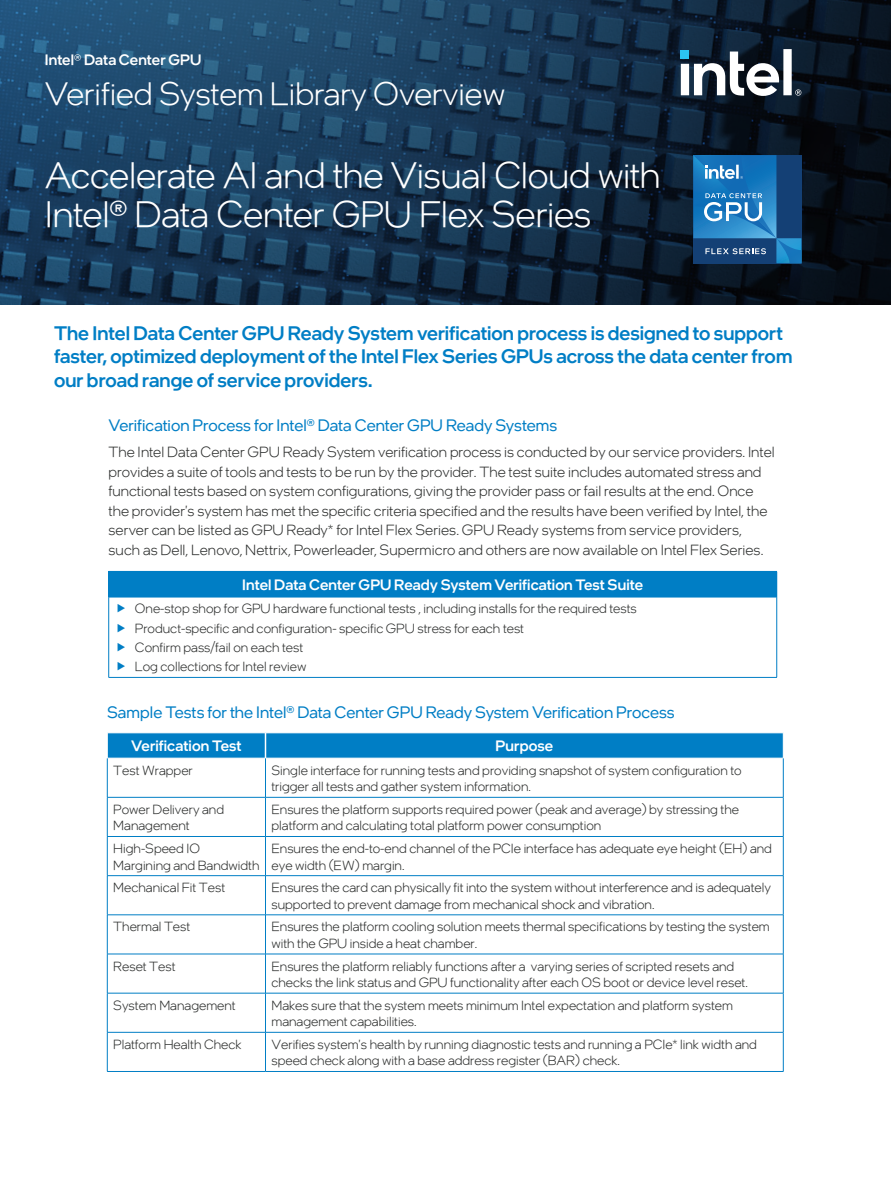
<style>
.page{position:relative;width:891px;height:1188px;background:#fff}
.page>*{position:absolute;margin:0;border:0;box-sizing:border-box;transform-origin:0 0}
.t1{font:300 37.5px/39px "Intel One Display";letter-spacing:-.01em;color:#fff}
.t2{font:300 33px "Intel One Display";color:#fff}
.t3{font:500 19.5px/23.4px "Intel One Display";color:#007ec5}
.t4{font:16.5px "Intel One Display";color:#007ec5}
.t5{font:300 15px/19.5px "Intel One Display";color:#2d2f2e}
.t6{font:500 15px "Intel One Display";letter-spacing:.005em;color:#fff}
.t7{font:300 13.5px/16.5px "Intel One Display";color:#2d2f2e}
.s1{font-weight:300}
</style>
<div class="page">
<svg style="left:0;top:0;width:891px;height:305px;background:#16334e"></svg>
<svg style="left:681px;top:49px;width:120px;height:47px"></svg>
<div style="left:109px;top:571px;width:668px;height:26px;background:#007ec5"></div>
<hr style="left:108px;top:597px;width:1px;height:80px;background:#007ec5">
<hr style="left:776px;top:597px;width:1px;height:80px;background:#007ec5">
<hr style="left:109px;top:677px;width:668px;height:1px;background:#007ec5">
<svg style="left:108px;top:572px;width:1px;height:25px"></svg>
<hr style="left:109px;top:596px;width:668px;height:2px;background:#007ec5">
<svg style="left:107px;top:733px;width:677px;height:25px;background:#0881c6"></svg>
<hr style="left:107px;top:758px;width:1px;height:39px;background:#007ec5">
<hr style="left:265px;top:758px;width:1px;height:39px;background:#007ec5">
<hr style="left:783px;top:758px;width:1px;height:39px;background:#007ec5">
<hr style="left:107px;top:797px;width:159px;height:1px;background:#007ec5">
<hr style="left:107px;top:798px;width:1px;height:38px;background:#007ec5">
<hr style="left:266px;top:797px;width:517px;height:1px;background:#007ec5">
<hr style="left:265px;top:798px;width:1px;height:38px;background:#007ec5">
<hr style="left:783px;top:798px;width:1px;height:38px;background:#007ec5">
<hr style="left:107px;top:836px;width:159px;height:1px;background:#007ec5">
<hr style="left:107px;top:837px;width:1px;height:38px;background:#007ec5">
<hr style="left:266px;top:836px;width:517px;height:1px;background:#007ec5">
<hr style="left:265px;top:837px;width:1px;height:38px;background:#007ec5">
<hr style="left:783px;top:837px;width:1px;height:38px;background:#007ec5">
<hr style="left:107px;top:875px;width:159px;height:1px;background:#007ec5">
<hr style="left:107px;top:876px;width:1px;height:39px;background:#007ec5">
<hr style="left:266px;top:875px;width:517px;height:1px;background:#007ec5">
<hr style="left:265px;top:876px;width:1px;height:39px;background:#007ec5">
<hr style="left:783px;top:876px;width:1px;height:39px;background:#007ec5">
<hr style="left:107px;top:915px;width:159px;height:1px;background:#007ec5">
<hr style="left:107px;top:915px;width:1px;height:39px;background:#007ec5">
<hr style="left:266px;top:915px;width:517px;height:1px;background:#007ec5">
<hr style="left:265px;top:915px;width:1px;height:39px;background:#007ec5">
<hr style="left:783px;top:915px;width:1px;height:39px;background:#007ec5">
<hr style="left:107px;top:954px;width:159px;height:1px;background:#007ec5">
<hr style="left:107px;top:954px;width:1px;height:39px;background:#007ec5">
<hr style="left:266px;top:954px;width:517px;height:1px;background:#007ec5">
<hr style="left:265px;top:954px;width:1px;height:39px;background:#007ec5">
<hr style="left:783px;top:954px;width:1px;height:39px;background:#007ec5">
<hr style="left:107px;top:993px;width:159px;height:1px;background:#007ec5">
<hr style="left:107px;top:993px;width:1px;height:39px;background:#007ec5">
<hr style="left:266px;top:993px;width:517px;height:1px;background:#007ec5">
<hr style="left:265px;top:993px;width:1px;height:39px;background:#007ec5">
<hr style="left:783px;top:993px;width:1px;height:39px;background:#007ec5">
<hr style="left:107px;top:1032px;width:159px;height:1px;background:#007ec5">
<hr style="left:107px;top:1033px;width:1px;height:38px;background:#007ec5">
<hr style="left:266px;top:1032px;width:517px;height:1px;background:#007ec5">
<hr style="left:265px;top:1033px;width:1px;height:38px;background:#007ec5">
<hr style="left:783px;top:1033px;width:1px;height:38px;background:#007ec5">
<hr style="left:107px;top:1071px;width:159px;height:1px;background:#007ec5">
<hr style="left:266px;top:1071px;width:517px;height:1px;background:#007ec5">
<svg style="left:693px;top:155px;width:108px;height:108px;background:#2b72ac"></svg>
<p class="t6" style="left:45px;top:50px;width:158px">Intel<span class="s1">®</span> Data Center GPU</p>
<h2 class="t2" style="left:45px;top:73px;width:462px">Verified System Library Overview</h2>
<h1 class="t1" style="left:45px;top:155px;width:617px">Accelerate AI and the Visual Cloud with<br>Intel® Data Center GPU Flex Series</h1>
<h3 class="t3" style="left:54px;top:321px;width:740px">The Intel Data Center GPU Ready System verification process is designed to support faster, optimized deployment of the Intel Flex Series GPUs across the data center from our broad range of service providers.</h3>
<p class="t4" style="left:109px;top:415px;width:450px">Verification Process for Intel® Data Center GPU Ready Systems</p>
<p class="t5" style="left:109px;top:442px;width:668px">The Intel Data Center GPU Ready System verification process is conducted by our service providers. Intel provides a suite of tools and tests to be run by the provider. The test suite includes automated stress and functional tests based on system configurations, giving the provider pass or fail results at the end. Once the provider's system has met the specific criteria specified and the results have been verified by Intel, the server can be listed as GPU Ready* for Intel Flex Series. GPU Ready systems from service providers, such as Dell, Lenovo, Nettrix, Powerleader, Supermicro and others are now available on Intel Flex Series.</p>
<p class="t6" style="left:242px;top:575px;width:402px">Intel Data Center GPU Ready System Verification Test Suite</p>
<p class="t7" style="left:135px;top:599px;width:503px;line-height:19.4px">One-stop shop for GPU hardware functional tests , including installs for the required tests Product-specific and configuration- specific GPU stress for each test<br>Confirm pass/fail on each test<br>Log collections for Intel review</p>
<p class="t4" style="left:107px;top:702px;width:569px">Sample Tests for the Intel® Data Center GPU Ready System Verification Process</p>
<p class="t6" style="left:131px;top:737px;width:112px">Verification Test</p>
<p class="t6" style="left:496px;top:737px;width:59px">Purpose</p>
<p class="t7" style="left:113px;top:762px;width:81px">Test Wrapper</p>
<p class="t7" style="left:272px;top:762px;width:472px">Single interface for running tests and providing snapshot of system configuration to trigger all tests and gather system information.</p>
<p class="t7" style="left:113px;top:801px;width:112px">Power Delivery and<br>Management</p>
<p class="t7" style="left:272px;top:801px;width:469px">Ensures the platform supports required power (peak and average) by stressing the platform and calculating total platform power consumption</p>
<p class="t7" style="left:113px;top:840px;width:148px">High-Speed IO<br>Margining and Bandwidth</p>
<p class="t7" style="left:272px;top:840px;width:502px">Ensures the end-to-end channel of the PCIe interface has adequate eye height (EH) and eye width (EW) margin.</p>
<p class="t7" style="left:113px;top:879px;width:113px">Mechanical Fit Test</p>
<p class="t7" style="left:272px;top:879px;width:501px">Ensures the card can physically fit into the system without interference and is adequately supported to prevent damage from mechanical shock and vibration.</p>
<p class="t7" style="left:113px;top:918px;width:78px">Thermal Test</p>
<p class="t7" style="left:272px;top:918px;width:500px">Ensures the platform cooling solution meets thermal specifications by testing the system with the GPU inside a heat chamber.</p>
<p class="t7" style="left:113px;top:958px;width:64px">Reset Test</p>
<p class="t7" style="left:272px;top:958px;width:478px">Ensures the platform reliably functions after a varying series of scripted resets and checks the link status and GPU functionality after each OS boot or device level reset.</p>
<p class="t7" style="left:113px;top:997px;width:124px">System Management</p>
<p class="t7" style="left:272px;top:997px;width:463px">Makes sure that the system meets minimum Intel expectation and platform system management capabilities.</p>
<p class="t7" style="left:113px;top:1036px;width:130px">Platform Health Check</p>
<p class="t7" style="left:272px;top:1036px;width:487px">Verifies system's health by running diagnostic tests and running a PCIe* link width and speed check along with a base address register (BAR) check.</p>
</div>
